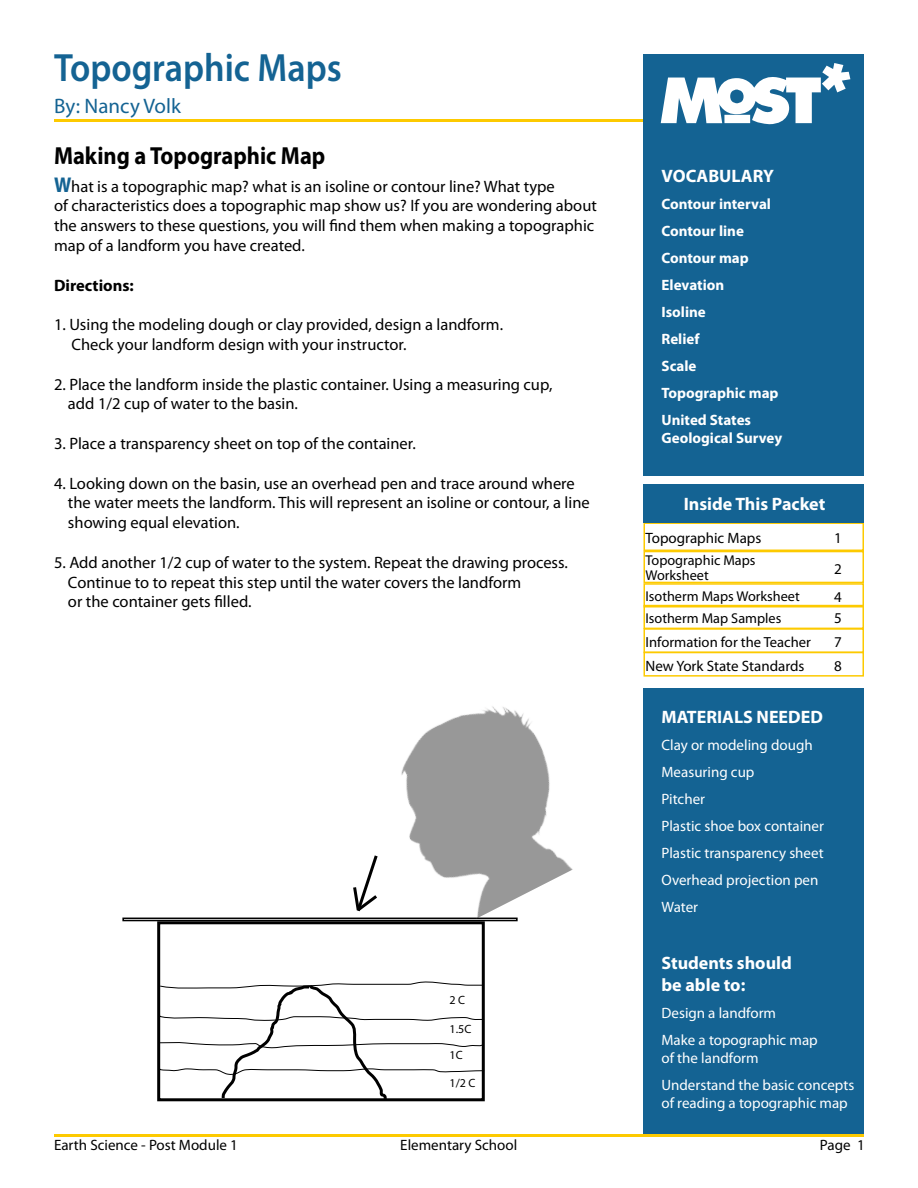
<style>
.page{position:relative;width:918px;height:1188px;background:#fff}
.page>*{position:absolute;margin:0;border:0;box-sizing:border-box;transform-origin:0 0}
.t1{font:600 39.6px "Myriad Pro";color:#146393;scale:.91 1}
.t2{font:700 24.75px "Myriad Pro";color:#000;scale:.91 1}
.t3{font:21px "Myriad Pro";color:#146393}
.t4{font:700 18px/21.6px "Myriad Pro";color:#fff}
.t5{font:16.5px/19.8px "Myriad Pro";color:#000}
.t6{font:700 16.5px "Myriad Pro";color:#000}
.t7{font:15px/27px "Myriad Pro";color:#fff}
.t8{font:700 15px/27px "Myriad Pro";color:#fff}
.t9{font:15px "Myriad Pro";color:#000}
.t10{font:14.7px "Myriad Pro";color:#000}
.t11{font:14.25px/15px "Myriad Pro";color:#000}
.t12{font:12px "Myriad Pro";color:#000}
.s1{font-weight:700;font-size:21.45px;color:#146393}
</style>
<div class="page">
<hr style="left:54px;top:119px;width:810px;height:3px;background:#fdca00">
<div style="left:644px;top:54px;width:220px;height:421px;background:#146393"></div>
<svg style="left:661px;top:63px;width:189px;height:61px"></svg>
<div style="left:644px;top:522px;width:220px;height:29px;border:2px solid #fdca00"></div>
<div style="left:644px;top:551px;width:220px;height:32px;border:2px solid #fdca00"></div>
<div style="left:644px;top:484px;width:220px;height:39px;background:#146393"></div>
<hr style="left:54px;top:1134px;width:810px;height:3px;background:#fdca00">
<div style="left:644px;top:652px;width:220px;height:25px;border:2px solid #fdca00"></div>
<div style="left:644px;top:628px;width:220px;height:25px;border:2px solid #fdca00"></div>
<div style="left:644px;top:688px;width:220px;height:446px;background:#146393"></div>
<div style="left:157px;top:921px;width:328px;height:180px;border:3px solid #000"></div>
<div style="left:122px;top:918px;width:396px;height:3px;border:2px solid #000"></div>
<img style="left:343px;top:706px;width:230px;height:234px">
<div style="left:644px;top:583px;width:220px;height:25px;border:2px solid #fdca00"></div>
<div style="left:644px;top:605px;width:220px;height:24px;border:2px solid #fdca00"></div>
<svg style="left:159px;top:980px;width:326px;height:122px"></svg>
<svg style="left:351px;top:852px;width:29px;height:63px"></svg>
<h1 class="t1" style="left:54px;top:43px;width:318px">Topographic Maps</h1>
<p class="t3" style="left:54px;top:93px;width:128px">By: Nancy Volk</p>
<h2 class="t2" style="left:54px;top:140px;width:300px">Making a Topographic Map</h2>
<p class="t5" style="left:54px;top:176px;width:544px"><span class="s1">W</span>hat is a topographic map? what is an isoline or contour line? What type<br>of characteristics does a topographic map show us? If you are wondering about the answers to these questions, you will find them when making a topographic map of a landform you have created.</p>
<p class="t6" style="left:54px;top:274px;width:81px">Directions:</p>
<p class="t5" style="left:71px;top:315px;width:433px;text-indent:-17px">1. Using the modeling dough or clay provided, design a landform.<br>Check your landform design with your instructor.</p>
<p class="t5" style="left:68px;top:374px;width:486px;text-indent:-14px">2. Place the landform inside the plastic container. Using a measuring cup, add 1/2 cup of water to the basin.</p>
<p class="t5" style="left:54px;top:433px;width:363px">3. Place a transparency sheet on top of the container.</p>
<p class="t5" style="left:68px;top:473px;width:523px;text-indent:-14px">4. Looking down on the basin, use an overhead pen and trace around where the water meets the landform. This will represent an isoline or contour, a line showing equal elevation.</p>
<p class="t5" style="left:68px;top:552px;width:501px;text-indent:-14px">5. Add another 1/2 cup of water to the system. Repeat the drawing process.<br>Continue to to repeat this step until the water covers the landform<br>or the container gets filled.</p>
<p class="t12" style="left:450px;top:992px;width:17px">2 C</p>
<p class="t12" style="left:450px;top:1022px;width:23px">1.5C</p>
<p class="t12" style="left:450px;top:1048px;width:15px">1C</p>
<p class="t12" style="left:450px;top:1075px;width:27px">1/2 C</p>
<p class="t4" style="left:662px;top:165px;width:114px">VOCABULARY</p>
<p class="t8" style="left:662px;top:190px;width:119px">Contour interval<br>Contour line<br>Contour map<br>Elevation<br>Isoline<br>Relief<br>Scale<br>Topographic map<br>United States</p>
<p class="t8" style="left:662px;top:424px;width:122px">Geological Survey</p>
<p class="t4" style="left:684px;top:493px;width:143px">Inside This Packet</p>
<p class="t9" style="left:645px;top:529px;width:117px">Topographic Maps</p>
<p class="t9" style="left:834px;top:529px;width:9px">1</p>
<p class="t11" style="left:645px;top:553px;width:112px">Topographic Maps<br>Worksheet</p>
<p class="t9" style="left:834px;top:559px;width:9px">2</p>
<p class="t11" style="left:645px;top:589px;width:156px">Isotherm Maps Worksheet</p>
<p class="t9" style="left:834px;top:588px;width:9px">4</p>
<p class="t11" style="left:645px;top:610px;width:137px">Isotherm Map Samples</p>
<p class="t9" style="left:834px;top:609px;width:9px">5</p>
<p class="t10" style="left:645px;top:633px;width:167px">Information for the Teacher</p>
<p class="t9" style="left:834px;top:633px;width:9px">7</p>
<p class="t9" style="left:645px;top:656px;width:161px">New York State Standards</p>
<p class="t9" style="left:834px;top:656px;width:9px">8</p>
<p class="t4" style="left:662px;top:705px;width:163px">MATERIALS NEEDED</p>
<p class="t7" style="left:662px;top:731px;width:164px">Clay or modeling dough<br>Measuring cup<br>Pitcher<br>Plastic shoe box container<br>Plastic transparency sheet<br>Overhead projection pen<br>Water</p>
<p class="t4" style="left:662px;top:952px;width:132px">Students should be able to:</p>
<p class="t7" style="left:662px;top:999px;width:158px">Design a landform<br>Make a topographic map</p>
<p class="t7" style="left:662px;top:1044px;width:194px">of the landform<br>Understand the basic concepts</p>
<p class="t7" style="left:662px;top:1089px;width:188px">of reading a topographic map</p>
<p class="t9" style="left:54px;top:1135px;width:185px">Earth Science - Post Module 1</p>
<p class="t9" style="left:400px;top:1135px;width:118px">Elementary School</p>
<p class="t9" style="left:820px;top:1135px;width:46px">Page 1</p>
</div>
